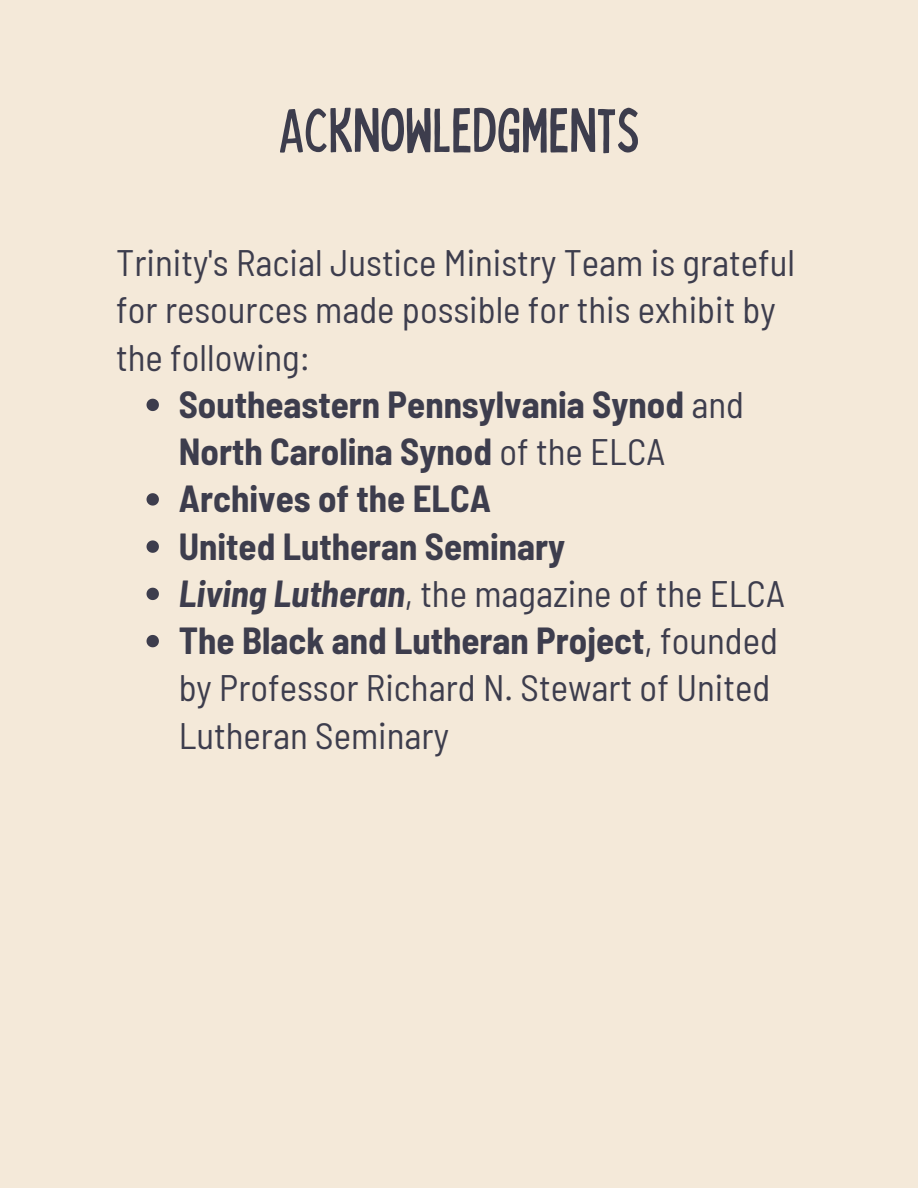
<style>
.page{position:relative;width:918px;height:1188px;background:#f4e9d9}
.page>*{position:absolute;margin:0;border:0;box-sizing:border-box;transform-origin:0 0}
.t1{font:condensed 62.25px "Bobby Jones";color:#3d3d4d}
.t2{font:semi-condensed 36.9px/47.2px "Barlow";color:#3d3d4d}
.t3{font:700 semi-condensed 36.9px/47.2px "Barlow";color:#3d3d4d}
.s1{font-weight:400}
.s2{font-weight:700;font-style:italic}
.s3{font-weight:700}
</style>
<div class="page">
<svg style="left:147px;top:399px;width:12px;height:12px"></svg>
<svg style="left:147px;top:493px;width:12px;height:13px"></svg>
<svg style="left:147px;top:540px;width:12px;height:13px"></svg>
<svg style="left:147px;top:588px;width:12px;height:12px"></svg>
<svg style="left:147px;top:635px;width:12px;height:12px"></svg>
<h1 class="t1" style="left:278px;top:90px;width:363px">ACKNOWLEDGMENTS</h1>
<p class="t2" style="left:116px;top:238px;width:680px">Trinity's Racial Justice Ministry Team is grateful for resources made possible for this exhibit by the following:</p>
<p class="t3" style="left:179px;top:379px;width:567px">Southeastern Pennsylvania Synod <span class="s1">and<br></span>North Carolina Synod <span class="s1">of the ELCA</span></p>
<p class="t3" style="left:179px;top:474px;width:314px">Archives of the ELCA</p>
<p class="t3" style="left:179px;top:521px;width:388px">United Lutheran Seminary</p>
<p class="t2" style="left:179px;top:568px;width:607px"><span class="s2">Living Lutheran</span>, the magazine of the ELCA</p>
<p class="t2" style="left:179px;top:616px;width:601px"><span class="s3">The Black and Lutheran Project</span>, founded by Professor Richard N. Stewart of United<br>Lutheran Seminary</p>
</div>
